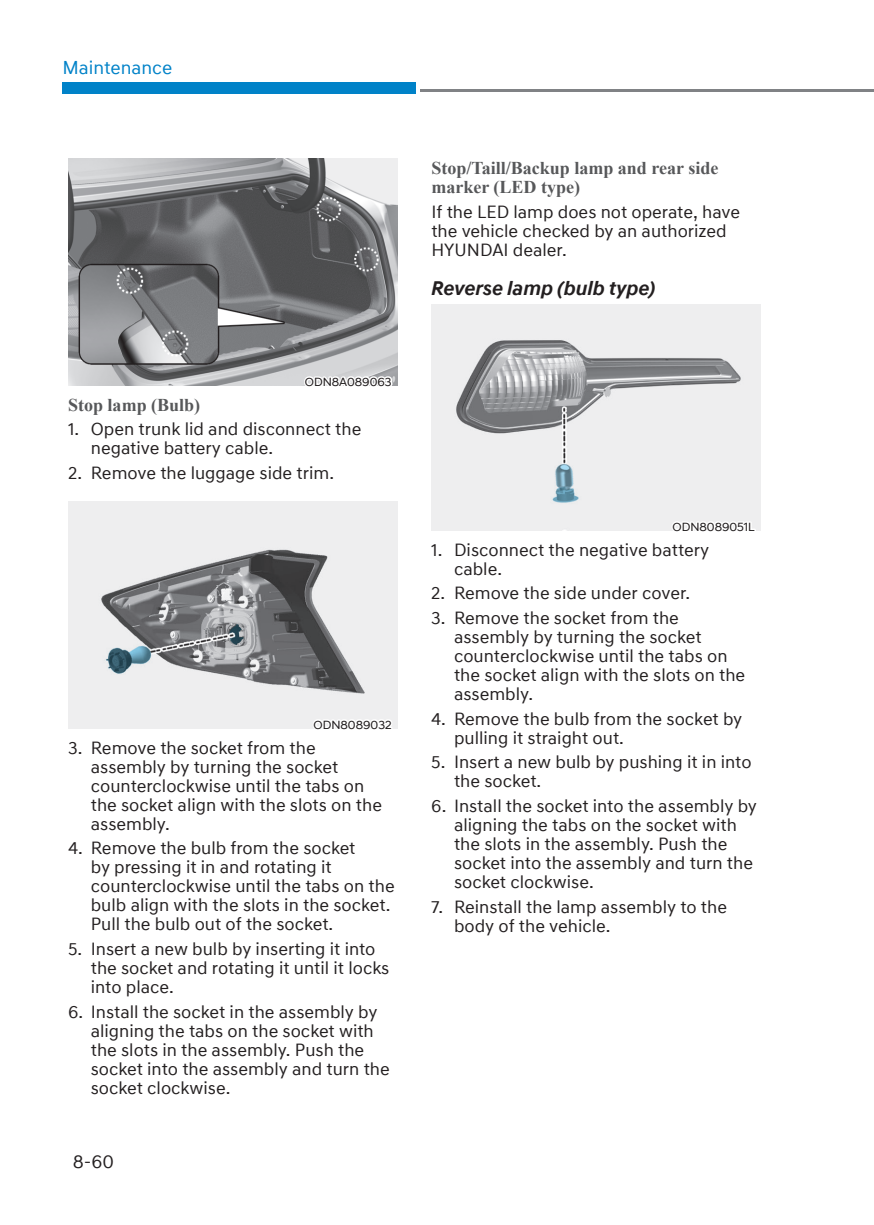
<style>
.page{position:relative;width:874px;height:1225px;background:#fff}
.page>*{position:absolute;margin:0;border:0;box-sizing:border-box;transform-origin:0 0}
.t1{font:italic 700 20px "Hyundai Sans Text Office";color:#231f20}
.t2{font:19px "Hyundai Sans Text Office";color:#0082c8}
.t3{font:19px "Hyundai Sans Text Office";color:#231f20}
.t4{font:18px/19px "Hyundai Sans Text Office";color:#231f20}
.t5{font:700 18px/19px "Times New Roman";color:#57585a}
.t6{font:12px "Hyundai Sans Head Office";color:#231f20}
</style>
<div class="page">
<hr style="left:420px;top:90px;width:453px;height:2px;background:#808285">
<div style="left:62px;top:82px;width:354px;height:12px;background:#0082c8"></div>
<img style="left:68px;top:159px;width:329px;height:226px">
<svg style="left:301px;top:371px;width:93px;height:15px"></svg>
<img style="left:68px;top:502px;width:329px;height:226px">
<svg style="left:310px;top:714px;width:84px;height:15px"></svg>
<img style="left:431px;top:304px;width:329px;height:227px">
<svg style="left:669px;top:516px;width:88px;height:15px"></svg>
<p class="t2" style="left:62px;top:56px;width:111px">Maintenance</p>
<p class="t6" style="left:305px;top:375px;width:88px">ODN8A089063</p>
<p class="t5" style="left:68px;top:395px;width:134px">Stop lamp (Bulb)</p>
<p class="t4" style="left:91px;top:420px;width:272px;text-indent:-23px">1. Open trunk lid and disconnect the negative battery cable.</p>
<p class="t4" style="left:68px;top:463px;width:267px">2. Remove the luggage side trim.</p>
<p class="t6" style="left:313px;top:717px;width:79px">ODN8089032</p>
<p class="t4" style="left:91px;top:738px;width:292px;text-indent:-23px">3. Remove the socket from the assembly by turning the socket counterclockwise until the tabs on the socket align with the slots on the assembly.</p>
<p class="t4" style="left:91px;top:838px;width:305px;text-indent:-23px">4. Remove the bulb from the socket<br>by pressing it in and rotating it counterclockwise until the tabs on the bulb align with the slots in the socket.<br>Pull the bulb out of the socket.</p>
<p class="t4" style="left:91px;top:939px;width:300px;text-indent:-23px">5. Insert a new bulb by inserting it into the socket and rotating it until it locks into place.</p>
<p class="t4" style="left:91px;top:1002px;width:300px;text-indent:-23px">6. Install the socket in the assembly by aligning the tabs on the socket with the slots in the assembly. Push the socket into the assembly and turn the socket clockwise.</p>
<p class="t3" style="left:73px;top:1149px;width:43px">8-60</p>
<p class="t5" style="left:431px;top:158px;width:288px">Stop/Taill/Backup lamp and rear side marker (LED type)</p>
<p class="t4" style="left:431px;top:202px;width:310px">If the LED lamp does not operate, have the vehicle checked by an authorized<br>HYUNDAI dealer.</p>
<p class="t1" style="left:431px;top:276px;width:225px">Reverse lamp (bulb type)</p>
<p class="t6" style="left:672px;top:520px;width:84px">ODN8089051L</p>
<p class="t4" style="left:454px;top:540px;width:256px;text-indent:-23px">1. Disconnect the negative battery cable.</p>
<p class="t4" style="left:431px;top:584px;width:260px">2. Remove the side under cover.</p>
<p class="t4" style="left:454px;top:608px;width:292px;text-indent:-23px">3. Remove the socket from the assembly by turning the socket counterclockwise until the tabs on the socket align with the slots on the assembly.</p>
<p class="t4" style="left:454px;top:709px;width:289px;text-indent:-23px">4. Remove the bulb from the socket by pulling it straight out.</p>
<p class="t4" style="left:454px;top:753px;width:299px;text-indent:-23px">5. Insert a new bulb by pushing it in into the socket.</p>
<p class="t4" style="left:454px;top:796px;width:304px;text-indent:-23px">6. Install the socket into the assembly by aligning the tabs on the socket with the slots in the assembly. Push the socket into the assembly and turn the socket clockwise.</p>
<p class="t4" style="left:454px;top:897px;width:274px;text-indent:-23px">7. Reinstall the lamp assembly to the body of the vehicle.</p>
</div>
